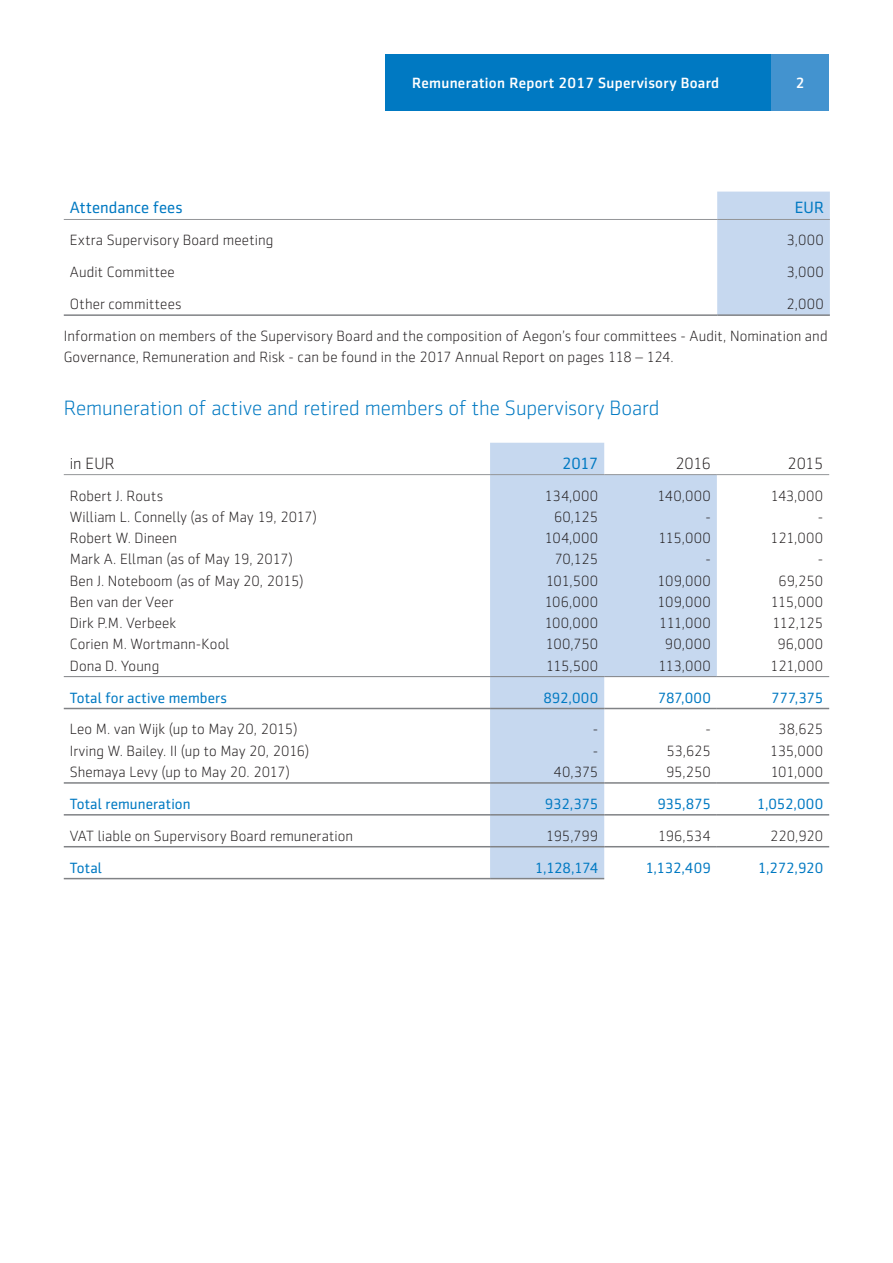
<style>
.page{position:relative;width:893px;height:1263px;background:#fff}
.page>*{position:absolute;margin:0;border:0;box-sizing:border-box;transform-origin:0 0}
.KOP{font:300 21px "Sentico Sans DT";color:#0079c2}
.SUBKOP_1_Blauw_regul{font:16.5px "Sentico Sans DT";color:#0079c2}
.SUBKOP_1_Blauw_regul-2{font:300 16.5px "Sentico Sans DT";letter-spacing:-.005em;color:#231f20}
.BROODTEKST{font:300 15px/21.3px "Sentico Sans DT";letter-spacing:.005em;color:#231f20}
.BROODTEKST-2{font:15px "Sentico Sans DT";letter-spacing:.005em;color:#0079c2}
.t1{font:500 15px "Sentico Sans DT";letter-spacing:.02em;color:#fff}
</style>
<div class="page">
<div style="left:385px;top:54px;width:387px;height:57px;background:#0079c2"></div>
<div style="left:771px;top:54px;width:58px;height:57px;background:#4393cf"></div>
<div style="left:717px;top:192px;width:113px;height:122px;background:#c6d8ef"></div>
<hr style="left:64px;top:314px;width:653px;height:2px;background:#808285">
<hr style="left:717px;top:314px;width:113px;height:2px;background:#808285">
<hr style="left:64px;top:219px;width:653px;height:1px;background:#939598">
<hr style="left:717px;top:219px;width:113px;height:1px;background:#939598">
<svg style="left:490px;top:443px;width:227px;height:436px;fill:#c6d8ef"></svg>
<hr style="left:64px;top:782px;width:426px;height:2px;background:#808285">
<hr style="left:490px;top:782px;width:114px;height:2px;background:#808285">
<hr style="left:604px;top:782px;width:113px;height:2px;background:#808285">
<hr style="left:717px;top:782px;width:112px;height:2px;background:#808285">
<hr style="left:64px;top:474px;width:426px;height:1px;background:#939598">
<hr style="left:490px;top:474px;width:114px;height:1px;background:#939598">
<hr style="left:604px;top:474px;width:113px;height:1px;background:#939598">
<hr style="left:717px;top:474px;width:112px;height:1px;background:#939598">
<hr style="left:64px;top:676px;width:426px;height:1px;background:#808285">
<hr style="left:490px;top:676px;width:114px;height:1px;background:#808285">
<hr style="left:604px;top:676px;width:113px;height:1px;background:#808285">
<hr style="left:717px;top:676px;width:112px;height:1px;background:#808285">
<hr style="left:64px;top:708px;width:426px;height:1px;background:#808285">
<hr style="left:490px;top:708px;width:114px;height:1px;background:#808285">
<hr style="left:604px;top:708px;width:113px;height:1px;background:#808285">
<hr style="left:717px;top:708px;width:112px;height:1px;background:#808285">
<hr style="left:64px;top:814px;width:426px;height:1px;background:#808285">
<hr style="left:490px;top:814px;width:114px;height:1px;background:#808285">
<hr style="left:604px;top:814px;width:113px;height:1px;background:#808285">
<hr style="left:717px;top:814px;width:112px;height:1px;background:#808285">
<hr style="left:64px;top:846px;width:426px;height:1px;background:#808285">
<hr style="left:490px;top:846px;width:114px;height:1px;background:#808285">
<hr style="left:604px;top:846px;width:113px;height:1px;background:#808285">
<hr style="left:717px;top:846px;width:112px;height:1px;background:#808285">
<hr style="left:64px;top:878px;width:426px;height:1px;background:#808285">
<hr style="left:490px;top:878px;width:114px;height:1px;background:#808285">
<p class="t1" style="left:412px;top:74px;width:309px">Remuneration Report 2017 Supervisory Board</p>
<p class="t1" style="left:796px;top:74px;width:10px">2</p>
<p class="SUBKOP_1_Blauw_regul" style="left:70px;top:199px;width:114px">Attendance fees</p>
<p class="SUBKOP_1_Blauw_regul" style="left:795px;top:199px;width:31px">EUR</p>
<p class="BROODTEKST" style="left:70px;top:230px;width:205px">Extra Supervisory Board meeting</p>
<p class="BROODTEKST" style="left:787px;top:230px;width:39px">3,000</p>
<p class="BROODTEKST" style="left:70px;top:262px;width:107px">Audit Committee</p>
<p class="BROODTEKST" style="left:787px;top:262px;width:39px">3,000</p>
<p class="BROODTEKST" style="left:70px;top:294px;width:113px">Other committees</p>
<p class="BROODTEKST" style="left:787px;top:294px;width:39px">2,000</p>
<p class="BROODTEKST" style="left:64px;top:325px;width:765px">Information on members of the Supervisory Board and the composition of Aegon’s four committees - Audit, Nomination and<br>Governance, Remuneration and Risk - can be found in the 2017 Annual Report on pages 118 – 124.</p>
<p class="KOP" style="left:64px;top:397px;width:597px">Remuneration of active and retired members of the Supervisory Board</p>
<p class="SUBKOP_1_Blauw_regul-2" style="left:70px;top:454px;width:46px">in EUR</p>
<p class="SUBKOP_1_Blauw_regul" style="left:562px;top:454px;width:37px">2017</p>
<p class="SUBKOP_1_Blauw_regul-2" style="left:675px;top:454px;width:37px">2016</p>
<p class="SUBKOP_1_Blauw_regul-2" style="left:787px;top:454px;width:37px">2015</p>
<p class="BROODTEKST" style="left:70px;top:485px;width:95px">Robert J. Routs</p>
<p class="BROODTEKST" style="left:70px;top:506px;width:249px">William L. Connelly (as of May 19, 2017)</p>
<p class="BROODTEKST" style="left:70px;top:527px;width:109px">Robert W. Dineen</p>
<p class="BROODTEKST" style="left:70px;top:549px;width:225px">Mark A. Ellman (as of May 19, 2017)</p>
<p class="BROODTEKST" style="left:70px;top:570px;width:235px">Ben J. Noteboom (as of May 20, 2015)</p>
<p class="BROODTEKST" style="left:70px;top:591px;width:105px">Ben van der Veer</p>
<p class="BROODTEKST" style="left:70px;top:612px;width:108px">Dirk P.M. Verbeek</p>
<p class="BROODTEKST" style="left:70px;top:634px;width:161px">Corien M. Wortmann-Kool</p>
<p class="BROODTEKST" style="left:70px;top:655px;width:91px">Dona D. Young</p>
<p class="BROODTEKST" style="left:544px;top:485px;width:55px">134,000</p>
<p class="BROODTEKST" style="left:554px;top:506px;width:46px">60,125</p>
<p class="BROODTEKST" style="left:544px;top:527px;width:55px">104,000</p>
<p class="BROODTEKST" style="left:554px;top:549px;width:45px">70,125</p>
<p class="BROODTEKST" style="left:546px;top:570px;width:54px">101,500</p>
<p class="BROODTEKST" style="left:544px;top:591px;width:55px">106,000</p>
<p class="BROODTEKST" style="left:544px;top:612px;width:55px">100,000</p>
<p class="BROODTEKST" style="left:546px;top:634px;width:54px">100,750</p>
<p class="BROODTEKST" style="left:546px;top:655px;width:54px">115,500</p>
<p class="BROODTEKST" style="left:770px;top:485px;width:54px">143,000</p>
<p class="BROODTEKST" style="left:818px;top:506px;width:7px">-</p>
<p class="BROODTEKST" style="left:770px;top:527px;width:54px">121,000</p>
<p class="BROODTEKST" style="left:818px;top:549px;width:7px">-</p>
<p class="BROODTEKST" style="left:779px;top:570px;width:46px">69,250</p>
<p class="BROODTEKST" style="left:770px;top:591px;width:54px">115,000</p>
<p class="BROODTEKST" style="left:772px;top:612px;width:53px">112,125</p>
<p class="BROODTEKST" style="left:777px;top:634px;width:47px">96,000</p>
<p class="BROODTEKST" style="left:770px;top:655px;width:54px">121,000</p>
<p class="BROODTEKST" style="left:657px;top:485px;width:55px">140,000</p>
<p class="BROODTEKST" style="left:705px;top:506px;width:7px">-</p>
<p class="BROODTEKST" style="left:658px;top:527px;width:54px">115,000</p>
<p class="BROODTEKST" style="left:705px;top:549px;width:7px">-</p>
<p class="BROODTEKST" style="left:657px;top:570px;width:55px">109,000</p>
<p class="BROODTEKST" style="left:657px;top:591px;width:55px">109,000</p>
<p class="BROODTEKST" style="left:659px;top:612px;width:53px">111,000</p>
<p class="BROODTEKST" style="left:665px;top:634px;width:47px">90,000</p>
<p class="BROODTEKST" style="left:658px;top:655px;width:54px">113,000</p>
<p class="BROODTEKST-2" style="left:70px;top:689px;width:159px">Total for active members</p>
<p class="BROODTEKST-2" style="left:543px;top:689px;width:56px">892,000</p>
<p class="BROODTEKST-2" style="left:658px;top:689px;width:55px">787,000</p>
<p class="BROODTEKST-2" style="left:771px;top:689px;width:54px">777,375</p>
<p class="BROODTEKST" style="left:70px;top:719px;width:229px">Leo M. van Wijk (up to May 20, 2015)</p>
<p class="BROODTEKST" style="left:70px;top:740px;width:241px">Irving W. Bailey. II (up to May 20, 2016)</p>
<p class="BROODTEKST" style="left:70px;top:761px;width:222px">Shemaya Levy (up to May 20. 2017)</p>
<p class="BROODTEKST" style="left:778px;top:719px;width:46px">38,625</p>
<p class="BROODTEKST" style="left:770px;top:740px;width:55px">135,000</p>
<p class="BROODTEKST" style="left:770px;top:761px;width:54px">101,000</p>
<p class="BROODTEKST" style="left:593px;top:719px;width:7px">-</p>
<p class="BROODTEKST" style="left:593px;top:740px;width:7px">-</p>
<p class="BROODTEKST" style="left:553px;top:761px;width:46px">40,375</p>
<p class="BROODTEKST" style="left:705px;top:719px;width:7px">-</p>
<p class="BROODTEKST" style="left:666px;top:740px;width:46px">53,625</p>
<p class="BROODTEKST" style="left:666px;top:761px;width:46px">95,250</p>
<p class="BROODTEKST-2" style="left:70px;top:795px;width:122px">Total remuneration</p>
<p class="BROODTEKST-2" style="left:545px;top:795px;width:55px">932,375</p>
<p class="BROODTEKST-2" style="left:657px;top:795px;width:55px">935,875</p>
<p class="BROODTEKST-2" style="left:757px;top:795px;width:68px">1,052,000</p>
<p class="BROODTEKST" style="left:70px;top:825px;width:285px">VAT liable on Supervisory Board remuneration</p>
<p class="BROODTEKST" style="left:546px;top:825px;width:54px">195,799</p>
<p class="BROODTEKST" style="left:658px;top:825px;width:55px">196,534</p>
<p class="BROODTEKST" style="left:770px;top:825px;width:54px">220,920</p>
<p class="BROODTEKST-2" style="left:70px;top:859px;width:34px">Total</p>
<p class="BROODTEKST-2" style="left:535px;top:859px;width:65px">1,128,174</p>
<p class="BROODTEKST-2" style="left:645px;top:859px;width:67px">1,132,409</p>
<p class="BROODTEKST-2" style="left:758px;top:859px;width:67px">1,272,920</p>
</div>
